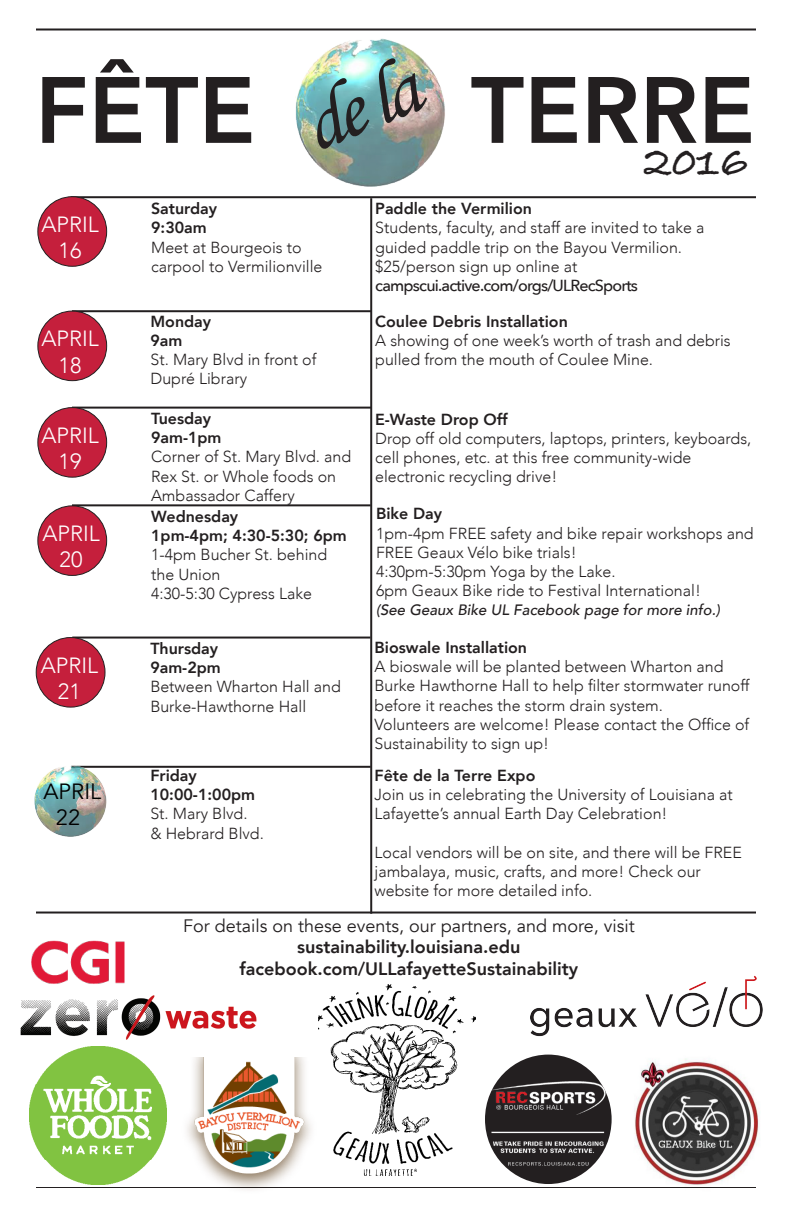
<style>
.page{position:relative;width:792px;height:1224px;background:#fff}
.page>*{position:absolute;margin:0;border:0;box-sizing:border-box;transform-origin:0 0}
.t1{font:800 93px "Avenir";color:#231f20}
.t2{font:84px "Monotype Corsiva";color:#231f20}
.t3{font:700 45px "Bradley Hand ITCTT";color:#231f20}
.t4{font:300 22px "Avenir";color:#fff}
.t5{font:22px "Avenir";color:#000}
.t6{font:800 18px "Avenir";color:#231f20}
.t7{font:18px "Avenir";color:#231f20}
.t8{font:300 16px/19.2px "Avenir";color:#231f20}
.t9{font:800 16px "Avenir";color:#231f20}
.t10{font:500 16px "Avenir Next";letter-spacing:-.05em;color:#231f20}
.t11{font:italic 500 15px "Avenir";color:#231f20}
.s1{font-family:"Avenir Next Condensed";font-weight:400}
</style>
<div class="page">
<img style="left:20px;top:1006px;width:237px;height:41px">
<img style="left:609px;top:1058px;width:151px;height:127px">
<hr style="left:71px;top:766px;width:300px;height:2px;background:#231f20">
<img style="left:295px;top:38px;width:150px;height:149px">
<hr style="left:72px;top:504px;width:299px;height:2px;background:#231f20">
<hr style="left:72px;top:637px;width:299px;height:2px;background:#231f20">
<hr style="left:36px;top:28px;width:720px;height:2px;background:#231f20">
<hr style="left:71px;top:196px;width:685px;height:2px;background:#231f20">
<div style="left:38px;top:197px;width:69px;height:69px;background:#c51f3c;border-radius:50%"></div>
<div style="left:37px;top:196px;width:70px;height:71px;border:1px solid #231f20;border-radius:50%"></div>
<hr style="left:370px;top:198px;width:2px;height:716px;background:#231f20">
<hr style="left:72px;top:310px;width:300px;height:2px;background:#231f20">
<hr style="left:72px;top:407px;width:300px;height:2px;background:#231f20">
<hr style="left:36px;top:912px;width:720px;height:2px;background:#231f20">
<hr style="left:36px;top:1187px;width:720px;height:1px;background:#231f20">
<img style="left:319px;top:984px;width:156px;height:191px">
<div style="left:38px;top:311px;width:69px;height:70px;background:#c51f3c;border-radius:50%"></div>
<div style="left:37px;top:311px;width:70px;height:70px;border:1px solid #231f20;border-radius:50%"></div>
<div style="left:38px;top:408px;width:69px;height:69px;background:#c51f3c;border-radius:50%"></div>
<div style="left:37px;top:407px;width:70px;height:71px;border:1px solid #231f20;border-radius:50%"></div>
<div style="left:38px;top:506px;width:69px;height:69px;background:#c51f3c;border-radius:50%"></div>
<div style="left:37px;top:505px;width:70px;height:71px;border:1px solid #231f20;border-radius:50%"></div>
<div style="left:36px;top:638px;width:69px;height:69px;background:#c51f3c;border-radius:50%"></div>
<div style="left:36px;top:637px;width:70px;height:71px;border:1px solid #231f20;border-radius:50%"></div>
<img style="left:35px;top:766px;width:71px;height:70px">
<img style="left:531px;top:975px;width:232px;height:62px">
<img style="left:487px;top:1055px;width:122px;height:124px">
<img style="left:187px;top:1057px;width:124px;height:133px">
<img style="left:29px;top:1047px;width:138px;height:137px">
<img style="left:21px;top:940px;width:136px;height:66px">
<p class="t1" style="left:35px;top:38px;width:222px">FÊTE</p>
<p class="t2" style="left:286px;top:80px;width:121px;rotate:-22deg">de la</p>
<p class="t1" style="left:471px;top:38px;width:286px">TERRE</p>
<p class="t3" style="left:644px;top:127px;width:106px">2016</p>
<p class="t4" style="left:41px;top:211px;width:59px">APRIL</p>
<p class="t4" style="left:59px;top:238px;width:24px">16</p>
<p class="t4" style="left:41px;top:326px;width:59px">APRIL</p>
<p class="t4" style="left:59px;top:352px;width:24px">18</p>
<p class="t4" style="left:41px;top:422px;width:59px">APRIL</p>
<p class="t4" style="left:59px;top:449px;width:24px">19</p>
<p class="t4" style="left:42px;top:520px;width:59px">APRIL</p>
<p class="t4" style="left:60px;top:547px;width:24px">20</p>
<p class="t4" style="left:41px;top:652px;width:59px">APRIL</p>
<p class="t4" style="left:58px;top:678px;width:24px">21</p>
<p class="t5" style="left:44px;top:778px;width:59px">APRIL</p>
<p class="t5" style="left:56px;top:805px;width:26px">22</p>
<p class="t9" style="left:151px;top:196px;width:68px">Saturday</p>
<p class="t9" style="left:151px;top:215px;width:57px">9:30am</p>
<p class="t8" style="left:151px;top:238px;width:173px">Meet at Bourgeois to carpool to Vermilionville</p>
<p class="t9" style="left:150px;top:309px;width:62px">Monday</p>
<p class="t9" style="left:150px;top:328px;width:33px">9am</p>
<p class="t8" style="left:150px;top:350px;width:168px">St. Mary Blvd in front of<br>Dupré Library</p>
<p class="t9" style="left:151px;top:406px;width:62px">Tuesday</p>
<p class="t9" style="left:151px;top:425px;width:72px">9am-1pm</p>
<p class="t8" style="left:151px;top:447px;width:202px">Corner of St. Mary Blvd. and<br>Rex St. or Whole foods on<br>Ambassador Caffery</p>
<p class="t9" style="left:151px;top:504px;width:89px">Wednesday</p>
<p class="t9" style="left:151px;top:523px;width:197px">1pm-4pm; 4:30-5:30; 6pm</p>
<p class="t8" style="left:151px;top:545px;width:178px">1-4pm Bucher St. behind</p>
<p class="t8" style="left:151px;top:564px;width:71px">the Union</p>
<p class="t8" style="left:151px;top:584px;width:162px">4:30-5:30 Cypress Lake</p>
<p class="t9" style="left:150px;top:636px;width:69px">Thursday</p>
<p class="t9" style="left:150px;top:655px;width:72px">9am-2pm</p>
<p class="t8" style="left:150px;top:677px;width:192px">Between Wharton Hall and<br>Burke-Hawthorne Hall</p>
<p class="t9" style="left:150px;top:763px;width:48px">Friday</p>
<p class="t9" style="left:150px;top:782px;width:106px">10:00-1:00pm</p>
<p class="t8" style="left:150px;top:804px;width:99px">St. Mary Blvd.</p>
<p class="t8" style="left:150px;top:824px;width:115px">&amp; Hebrard Blvd.</p>
<p class="t9" style="left:375px;top:196px;width:158px">Paddle the Vermilion</p>
<p class="t8" style="left:375px;top:218px;width:331px">Students, faculty, and staff are invited to take a guided paddle trip on the Bayou Vermilion.</p>
<p class="t8" style="left:375px;top:257px;width:204px">$25/person sign up online at</p>
<p class="t10" style="left:375px;top:272px;width:264px">campscui.active.com/orgs/ULRecSports</p>
<p class="t9" style="left:375px;top:309px;width:194px">Coulee Debris Installation</p>
<p class="t8" style="left:375px;top:331px;width:357px">A showing of one week’s worth of trash and debris pulled from the mouth of Coulee Mine.</p>
<p class="t9" style="left:375px;top:407px;width:134px">E-Waste Drop Off</p>
<p class="t8" style="left:375px;top:429px;width:378px">Drop off old computers, laptops, printers, keyboards, cell phones, etc. at this free community-wide electronic recycling drive!</p>
<p class="t9" style="left:376px;top:501px;width:68px">Bike Day</p>
<p class="t8" style="left:376px;top:523px;width:379px">1pm-4pm FREE safety and bike repair workshops and<br>FREE Geaux Ve<span class="s1">́</span>lo bike trials!</p>
<p class="t8" style="left:376px;top:562px;width:241px">4:30pm-5:30pm Yoga by the Lake.</p>
<p class="t8" style="left:376px;top:581px;width:326px">6pm Geaux Bike ride to Festival International!</p>
<p class="t11" style="left:376px;top:601px;width:346px">(See Geaux Bike UL Facebook page for more info.)</p>
<p class="t9" style="left:375px;top:635px;width:154px">Bioswale Installation</p>
<p class="t8" style="left:375px;top:657px;width:377px">A bioswale will be planted between Wharton and<br>Burke Hawthorne Hall to help filter stormwater runoff before it reaches the storm drain system.</p>
<p class="t8" style="left:375px;top:715px;width:376px">Volunteers are welcome! Please contact the Office of<br>Sustainability to sign up!</p>
<p class="t9" style="left:375px;top:763px;width:162px">Fête de la Terre Expo</p>
<p class="t8" style="left:375px;top:785px;width:360px">Join us in celebrating the University of Louisiana at<br>Lafayette’s annual Earth Day Celebration!</p>
<p class="t8" style="left:375px;top:843px;width:369px">Local vendors will be on site, and there will be FREE jambalaya, music, crafts, and more! Check our website for more detailed info.</p>
<p class="t7" style="left:183px;top:915px;width:453px">For details on these events, our partners, and more, visit</p>
<p class="t6" style="left:297px;top:933px;width:225px">sustainability.louisiana.edu</p>
<p class="t6" style="left:240px;top:955px;width:340px">facebook.com/ULLafayetteSustainability</p>
</div>
